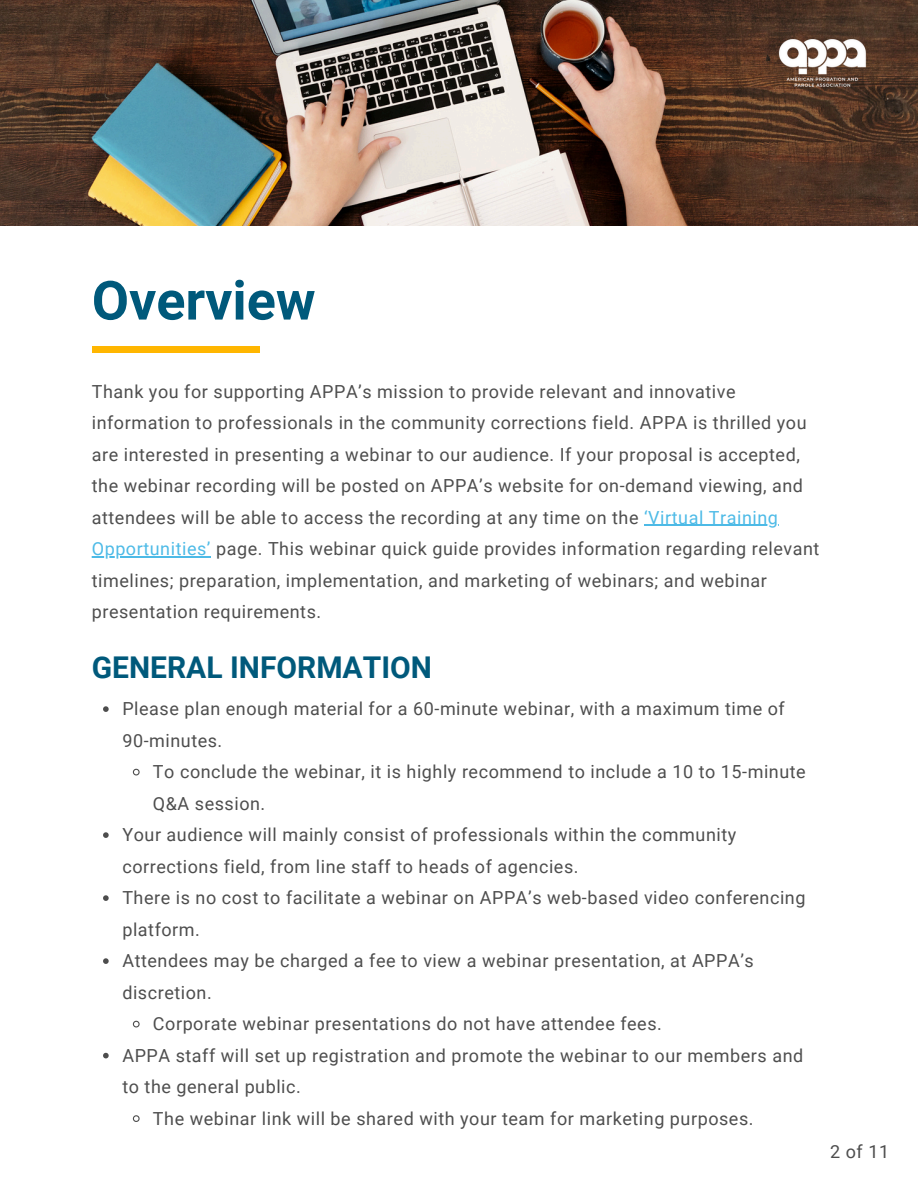
<style>
.page{position:relative;width:918px;height:1188px;background:#fff}
.page>*{position:absolute;margin:0;border:0;box-sizing:border-box;transform-origin:0 0}
.t1{font:700 54px "Roboto";color:#00597b}
.t2{font:700 30px "Roboto";color:#00597b}
.t3{font:18px/31.5px "Roboto";letter-spacing:.03em;color:#000}
.s1{color:#009ddc}
</style>
<div class="page">
<div style="left:92px;top:346px;width:167px;height:7px;background:#ffb600"></div>
<img style="left:0;top:0;width:918px;height:225px">
<img style="left:755px;top:16px;width:134px;height:94px">
<hr style="left:644px;top:525px;width:135px;height:1px;background:#009ddc">
<hr style="left:92px;top:556px;width:119px;height:1px;background:#009ddc">
<svg style="left:103px;top:706px;width:6px;height:6px"></svg>
<svg style="left:132px;top:768px;width:8px;height:8px"></svg>
<svg style="left:103px;top:832px;width:6px;height:6px"></svg>
<svg style="left:103px;top:895px;width:6px;height:6px"></svg>
<svg style="left:103px;top:958px;width:6px;height:6px"></svg>
<svg style="left:132px;top:1020px;width:8px;height:8px"></svg>
<svg style="left:103px;top:1053px;width:6px;height:5px"></svg>
<svg style="left:132px;top:1115px;width:8px;height:7px"></svg>
<h1 class="t1" style="left:92px;top:269px;width:225px">Overview</h1>
<p class="t3" style="left:92px;top:376px;width:729px">Thank you for supporting APPA’s mission to provide relevant and innovative information to professionals in the community corrections field. APPA is thrilled you are interested in presenting a webinar to our audience. If your proposal is accepted, the webinar recording will be posted on APPA’s website for on-demand viewing, and attendees will be able to access the recording at any time on the <span class="s1">‘Virtual Training Opportunities’</span> page. This webinar quick guide provides information regarding relevant timelines; preparation, implementation, and marketing of webinars; and webinar presentation requirements.</p>
<p class="t2" style="left:92px;top:651px;width:342px">GENERAL INFORMATION</p>
<p class="t3" style="left:122px;top:693px;width:664px">Please plan enough material for a 60-minute webinar, with a maximum time of<br>90-minutes.</p>
<p class="t3" style="left:153px;top:756px;width:654px">To conclude the webinar, it is highly recommend to include a 10 to 15-minute</p>
<p class="t3" style="left:153px;top:788px;width:114px">Q&amp;A session.</p>
<p class="t3" style="left:122px;top:819px;width:615px">Your audience will mainly consist of professionals within the community</p>
<p class="t3" style="left:122px;top:851px;width:458px">corrections field, from line staff to heads of agencies.</p>
<p class="t3" style="left:122px;top:882px;width:685px">There is no cost to facilitate a webinar on APPA’s web-based video conferencing</p>
<p class="t3" style="left:122px;top:914px;width:79px">platform.</p>
<p class="t3" style="left:122px;top:945px;width:633px">Attendees may be charged a fee to view a webinar presentation, at APPA’s</p>
<p class="t3" style="left:122px;top:977px;width:91px">discretion.</p>
<p class="t3" style="left:153px;top:1008px;width:510px">Corporate webinar presentations do not have attendee fees.</p>
<p class="t3" style="left:122px;top:1040px;width:682px">APPA staff will set up registration and promote the webinar to our members and</p>
<p class="t3" style="left:122px;top:1071px;width:180px">to the general public.</p>
<p class="t3" style="left:153px;top:1103px;width:602px">The webinar link will be shared with your team for marketing purposes.</p>
<p class="t3" style="left:830px;top:1136px;width:60px">2 of 11</p>
</div>
